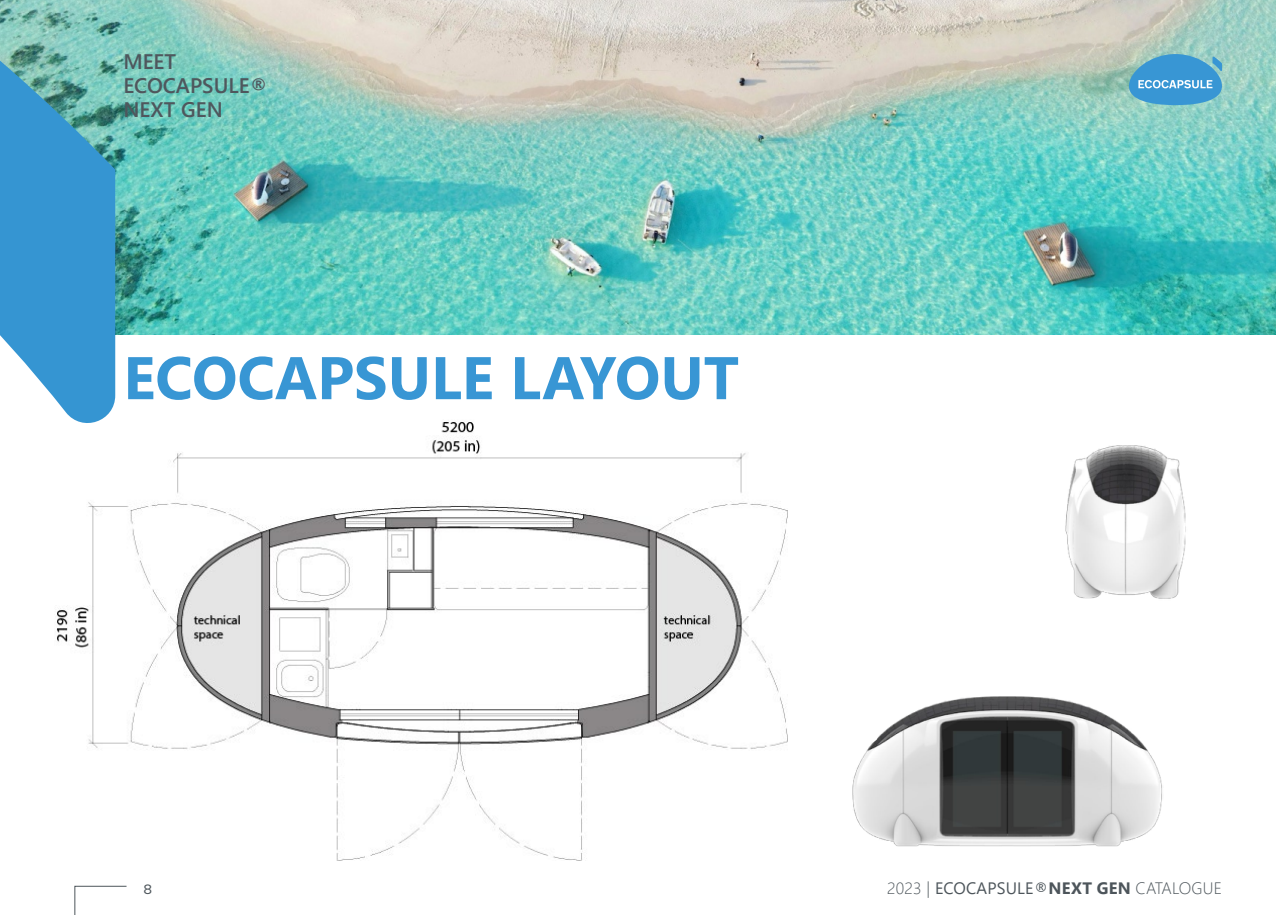
<style>
.page{position:relative;width:1276px;height:915px;background:#fff}
.page>*{position:absolute;margin:0;border:0;box-sizing:border-box;transform-origin:0 0}
.t1{font:700 60px "Segoe UI";color:#3896d4}
.t2{font:600 21px/24px "Segoe UI";color:#4f575d}
.t3{font:300 16.5px "Segoe UI";letter-spacing:.01em;color:#4d555b}
.t4{font:13.5px "New Transport";color:#4d555b}
.s1{font-weight:400}
.s2{font-weight:700}
</style>
<div class="page">
<img style="left:115px;top:0;width:1161px;height:334px">
<svg style="left:74px;top:885px;width:53px;height:29px"></svg>
<svg style="left:1129px;top:54px;width:93px;height:51px"></svg>
<img style="left:57px;top:422px;width:730px;height:438px">
<img style="left:852px;top:696px;width:310px;height:151px">
<img style="left:1015px;top:271px;width:225px;height:328px">
<svg style="left:852px;top:696px;width:86px;height:46px"></svg>
<svg style="left:0;top:0;width:115px;height:433px;fill:#3595d2"></svg>
<p class="t2" style="left:123px;top:49px;width:146px">MEET<br>ECOCAPSULE®<br>NEXT GEN</p>
<h1 class="t1" style="left:123px;top:334px;width:617px">ECOCAPSULE LAYOUT</h1>
<p class="t4" style="left:144px;top:880px;width:10px">8</p>
<p class="t3" style="left:887px;top:875px;width:336px">2023 | <span class="s1">ECOCAPSULE®</span><span class="s2">NEXT GEN</span> CATALOGUE</p>
</div>
